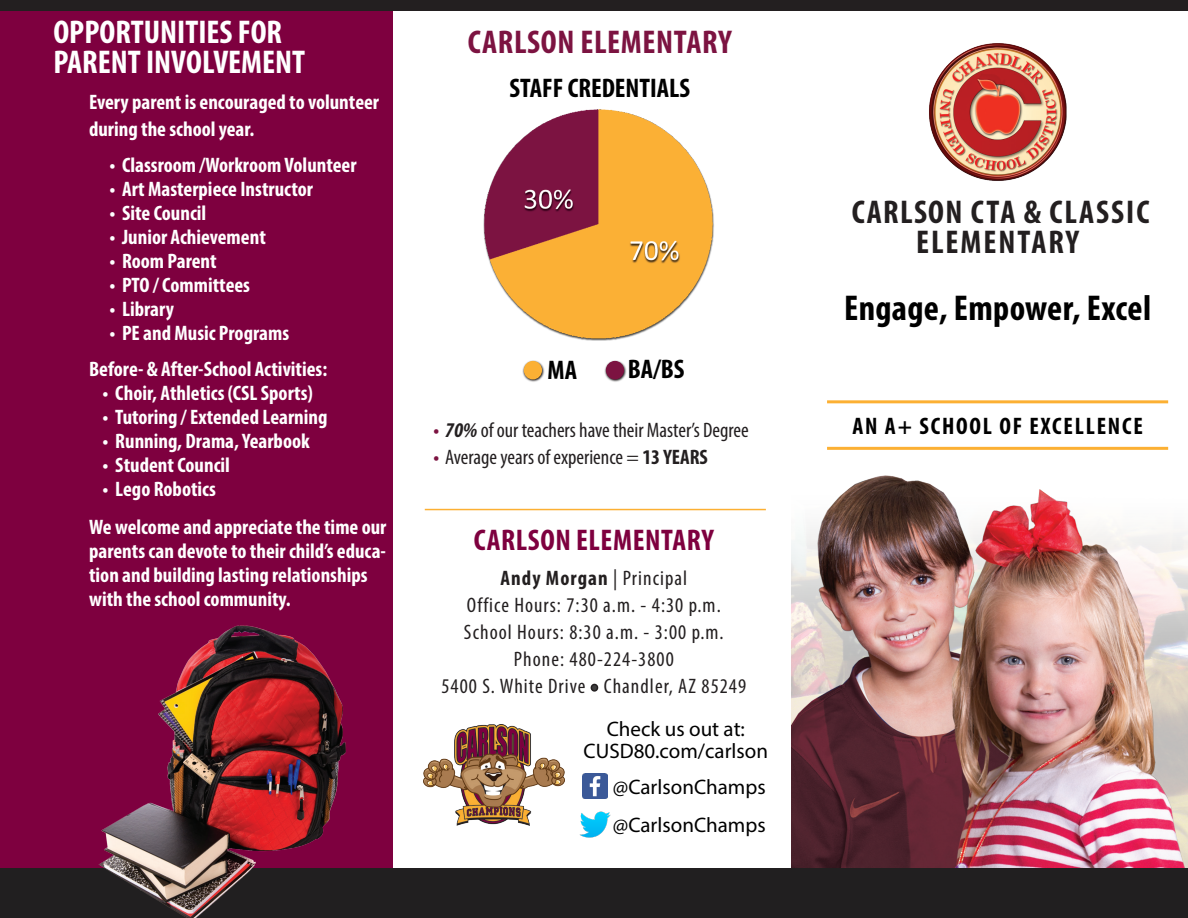
<style>
.page{position:relative;width:1188px;height:918px;background:#fff}
.page>*{position:absolute;margin:0;border:0;box-sizing:border-box;transform-origin:0 0}
.t1{font:700 condensed 36px "Myriad Pro";letter-spacing:.01em;color:#000}
.t2{font:700 condensed 33px/30px "Myriad Pro";color:#fff}
.t3{font:700 condensed 33px/30px "Myriad Pro";letter-spacing:.06em;color:#231f20;text-align:center}
.t4{font:700 condensed 33px "Myriad Pro";letter-spacing:.02em;color:#7c1341}
.t5{font:700 condensed 30px "Myriad Pro";letter-spacing:.02em;color:#7e003f}
.t6{font:700 condensed 27px "Myriad Pro";color:#000}
.t7{font:700 condensed 24px "Myriad Pro";letter-spacing:.075em;color:#000}
.t8{font:700 condensed 21px/24px "Myriad Pro";color:#fff}
.t9{font:condensed 21px "Myriad Pro";letter-spacing:.045em;color:#231f20}
.t10{font:condensed 21px "Myriad Pro";color:#231f20}
.t11{font:21px "Myriad Pro";color:#000}
.t12{font:700 condensed 21px "Myriad Pro";letter-spacing:.05em;color:#231f20}
.s1{font-weight:700;font-style:italic;color:#7c1341}
.s2{font-weight:700;font-style:italic}
.s3{font-weight:700}
.s4{font-weight:400}
</style>
<div class="page">
<img style="left:791px;top:475px;width:397px;height:393px">
<div style="left:0;top:0;width:392px;height:918px;background:#7e003f"></div>
<div style="left:0;top:0;width:1188px;height:11px;background:#231f20"></div>
<div style="left:0;top:868px;width:1188px;height:50px;background:#211f20"></div>
<img style="left:929px;top:43px;width:138px;height:138px">
<img style="left:98px;top:625px;width:248px;height:293px">
<hr style="left:425px;top:509px;width:341px;height:1px;background:#fcb033">
<svg style="left:523px;top:360px;width:22px;height:22px"></svg>
<div style="left:524px;top:361px;width:18px;height:18px;background:#fbb034;border-radius:50%"></div>
<svg style="left:605px;top:360px;width:22px;height:22px"></svg>
<div style="left:606px;top:361px;width:18px;height:18px;background:#7c1341;border-radius:50%"></div>
<div style="left:591px;top:684px;width:7px;height:7px;background:#3f3f3f;border-radius:50%"></div>
<div style="left:591px;top:684px;width:7px;height:8px;border:2px solid #231f20;border-radius:50%"></div>
<img style="left:423px;top:724px;width:141px;height:102px">
<img style="left:483px;top:110px;width:231px;height:231px">
<hr style="left:827px;top:400px;width:341px;height:3px;background:#fcb033">
<hr style="left:827px;top:447px;width:341px;height:3px;background:#fcb033">
<img style="left:579px;top:811px;width:32px;height:27px">
<img style="left:583px;top:774px;width:24px;height:25px">
<p class="t2" style="left:53px;top:16px;width:253px">OPPORTUNITIES FOR<br>PARENT INVOLVEMENT</p>
<p class="t8" style="left:89px;top:88px;width:292px;line-height:27px">Every parent is encouraged to volunteer during the school year.</p>
<p class="t8" style="left:109px;top:153px;width:249px">• Classroom /Workroom Volunteer</p>
<p class="t8" style="left:109px;top:177px;width:205px">• Art Masterpiece Instructor</p>
<p class="t8" style="left:109px;top:201px;width:98px">• Site Council</p>
<p class="t8" style="left:109px;top:225px;width:158px">• Junior Achievement</p>
<p class="t8" style="left:109px;top:249px;width:109px">• Room Parent</p>
<p class="t8" style="left:109px;top:273px;width:142px">• PTO / Committees</p>
<p class="t8" style="left:109px;top:297px;width:66px">• Library</p>
<p class="t8" style="left:109px;top:321px;width:181px">• PE and Music Programs</p>
<p class="t8" style="left:89px;top:357px;width:240px">Before- &amp; After-School Activities:</p>
<p class="t8" style="left:103px;top:381px;width:212px">• Choir, Athletics (CSL Sports)</p>
<p class="t8" style="left:103px;top:405px;width:226px">• Tutoring / Extended Learning</p>
<p class="t8" style="left:103px;top:429px;width:209px">• Running, Drama, Yearbook</p>
<p class="t8" style="left:103px;top:453px;width:129px">• Student Council</p>
<p class="t8" style="left:103px;top:477px;width:115px">• Lego Robotics</p>
<p class="t8" style="left:89px;top:515px;width:299px">We welcome and appreciate the time our parents can devote to their child’s educa&shy;tion and building lasting relationships with the school community.</p>
<p class="t4" style="left:468px;top:22px;width:265px">CARLSON ELEMENTARY</p>
<p class="t6" style="left:510px;top:71px;width:182px">STAFF CREDENTIALS</p>
<p class="t6" style="left:548px;top:353px;width:31px">MA</p>
<p class="t6" style="left:628px;top:352px;width:58px">BA/BS</p>
<p class="t10" style="left:433px;top:417px;width:317px"><span class="s1">•</span> <span class="s2">70%</span> of our teachers have their Master’s Degree</p>
<p class="t10" style="left:433px;top:444px;width:276px"><span class="s1">•</span> Average years of experience = <span class="s3">13 YEARS</span></p>
<p class="t5" style="left:474px;top:522px;width:241px">CARLSON ELEMENTARY</p>
<p class="t12" style="left:501px;top:565px;width:188px">Andy Morgan <span class="s4">| Principal</span></p>
<p class="t9" style="left:467px;top:593px;width:255px">Office Hours: 7:30 a.m. - 4:30 p.m.</p>
<p class="t9" style="left:464px;top:620px;width:261px">School Hours: 8:30 a.m. - 3:00 p.m.</p>
<p class="t9" style="left:514px;top:647px;width:161px">Phone: 480-224-3800</p>
<p class="t9" style="left:441px;top:674px;width:306px">5400 S. White Drive Chandler, AZ 85249</p>
<p class="t11" style="left:607px;top:716px;width:140px">Check us out at:</p>
<p class="t11" style="left:584px;top:738px;width:186px">CUSD80.com/carlson</p>
<p class="t11" style="left:613px;top:774px;width:154px">@CarlsonChamps</p>
<p class="t11" style="left:613px;top:812px;width:154px">@CarlsonChamps</p>
<p class="t3" style="left:852px;top:197px;width:299px">CARLSON CTA &amp; CLASSIC<br>ELEMENTARY</p>
<p class="t1" style="left:844px;top:285px;width:308px">Engage, Empower, Excel</p>
<p class="t7" style="left:852px;top:411px;width:292px">AN A+ SCHOOL OF EXCELLENCE</p>
</div>
